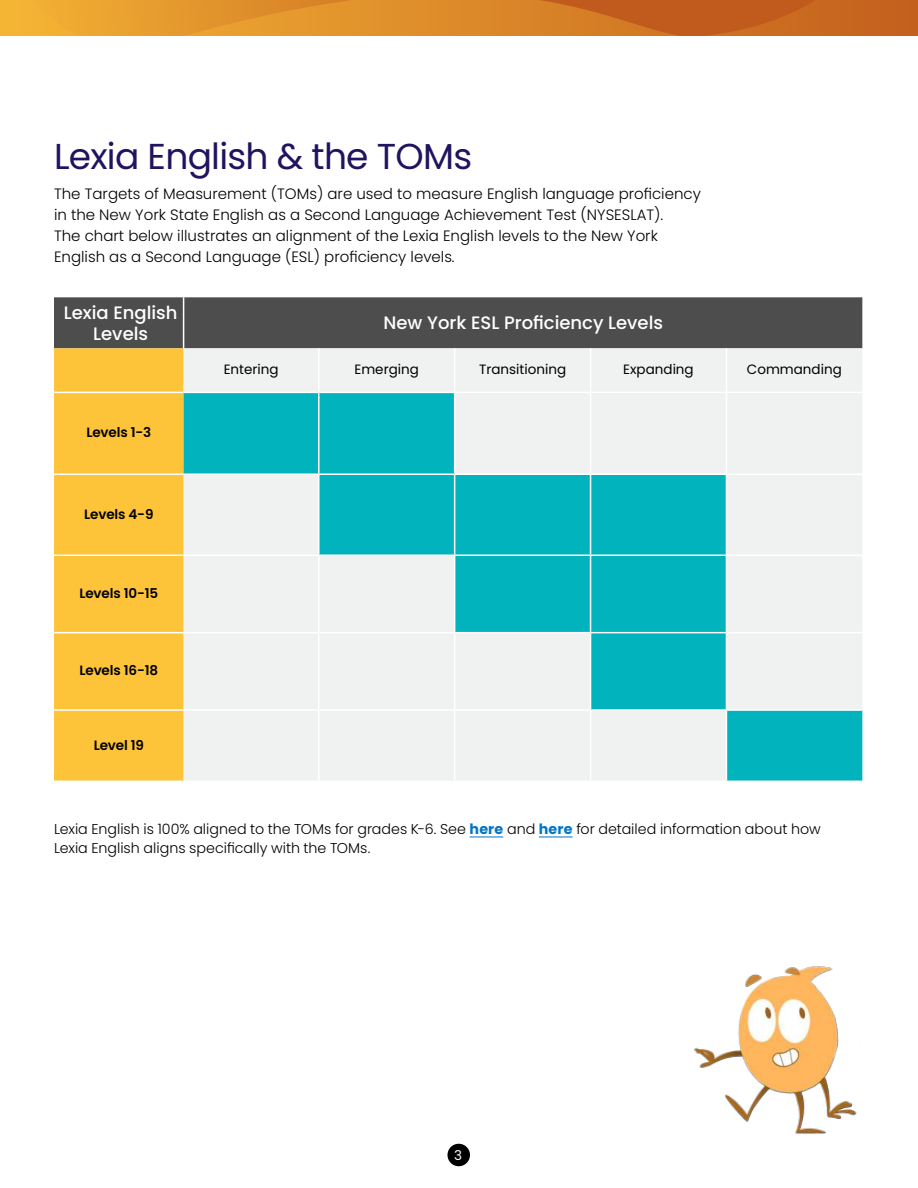
<style>
.page{position:relative;width:918px;height:1188px;background:#fff}
.page>*{position:absolute;margin:0;border:0;box-sizing:border-box;transform-origin:0 0}
.t1{font:36px "Poppins";letter-spacing:-.02em;color:#20135f}
.t2{font:500 18px/21px "Poppins";color:#fff;text-align:center}
.t3{font:300 15px/21px "Poppins";color:#000}
.t4{font:300 14.25px/19.5px "Poppins";color:#000}
.t5{font:13.5px "Poppins";color:#000}
.t6{font:600 13.5px "Poppins";letter-spacing:-.01em;color:#000}
.t7{font:13.5px "Poppins";color:#fff}
.s1{font-weight:700;color:#0075c8}
</style>
<div class="page">
<img style="left:0;top:0;width:918px;height:36px">
<img style="left:34px;top:0;width:782px;height:36px">
<div style="left:447px;top:1144px;width:23px;height:22px;background:#000;border-radius:50%"></div>
<div style="left:54px;top:297px;width:808px;height:51px;background:#4e4d4e"></div>
<div style="left:54px;top:348px;width:130px;height:433px;background:#fdc339"></div>
<div style="left:184px;top:348px;width:678px;height:43px;background:#f0f1f1"></div>
<svg style="left:184px;top:393px;width:678px;height:388px;fill:#f0f1f1"></svg>
<hr style="left:54px;top:474px;width:130px;height:1px;background:#fff">
<hr style="left:54px;top:555px;width:130px;height:1px;background:#fff">
<hr style="left:54px;top:632px;width:130px;height:1px;background:#fff">
<hr style="left:54px;top:709px;width:130px;height:2px;background:#fff">
<hr style="left:54px;top:392px;width:130px;height:1px;background:#fff">
<hr style="left:455px;top:474px;width:136px;height:1px;background:#fff">
<hr style="left:591px;top:474px;width:135px;height:1px;background:#fff">
<hr style="left:726px;top:474px;width:136px;height:1px;background:#fff">
<hr style="left:184px;top:555px;width:135px;height:1px;background:#fff">
<hr style="left:319px;top:555px;width:136px;height:1px;background:#fff">
<hr style="left:455px;top:555px;width:136px;height:1px;background:#fff">
<hr style="left:591px;top:555px;width:135px;height:1px;background:#fff">
<hr style="left:726px;top:555px;width:136px;height:1px;background:#fff">
<hr style="left:184px;top:632px;width:135px;height:1px;background:#fff">
<hr style="left:319px;top:632px;width:136px;height:1px;background:#fff">
<hr style="left:455px;top:632px;width:136px;height:1px;background:#fff">
<hr style="left:591px;top:632px;width:135px;height:1px;background:#fff">
<hr style="left:726px;top:632px;width:136px;height:1px;background:#fff">
<hr style="left:184px;top:709px;width:135px;height:2px;background:#fff">
<hr style="left:319px;top:709px;width:136px;height:2px;background:#fff">
<hr style="left:455px;top:709px;width:136px;height:2px;background:#fff">
<hr style="left:591px;top:709px;width:135px;height:2px;background:#fff">
<hr style="left:726px;top:709px;width:136px;height:2px;background:#fff">
<hr style="left:184px;top:474px;width:135px;height:1px;background:#fff">
<hr style="left:319px;top:474px;width:136px;height:1px;background:#fff">
<hr style="left:183px;top:297px;width:1px;height:51px;background:#fff">
<hr style="left:318px;top:348px;width:2px;height:44px;background:#fff">
<hr style="left:454px;top:348px;width:1px;height:44px;background:#fff">
<hr style="left:590px;top:348px;width:1px;height:44px;background:#fff">
<hr style="left:726px;top:348px;width:1px;height:44px;background:#fff">
<hr style="left:318px;top:393px;width:2px;height:81px;background:#fff">
<hr style="left:454px;top:393px;width:1px;height:81px;background:#fff">
<hr style="left:590px;top:393px;width:1px;height:81px;background:#fff">
<hr style="left:726px;top:393px;width:1px;height:81px;background:#fff">
<hr style="left:318px;top:475px;width:2px;height:80px;background:#fff">
<hr style="left:454px;top:475px;width:1px;height:80px;background:#fff">
<hr style="left:590px;top:475px;width:1px;height:80px;background:#fff">
<hr style="left:726px;top:475px;width:1px;height:80px;background:#fff">
<hr style="left:318px;top:556px;width:2px;height:76px;background:#fff">
<hr style="left:454px;top:556px;width:1px;height:76px;background:#fff">
<hr style="left:590px;top:556px;width:1px;height:76px;background:#fff">
<hr style="left:726px;top:556px;width:1px;height:76px;background:#fff">
<hr style="left:318px;top:633px;width:2px;height:76px;background:#fff">
<hr style="left:454px;top:633px;width:1px;height:76px;background:#fff">
<hr style="left:590px;top:633px;width:1px;height:76px;background:#fff">
<hr style="left:726px;top:633px;width:1px;height:76px;background:#fff">
<hr style="left:318px;top:711px;width:2px;height:70px;background:#fff">
<hr style="left:454px;top:711px;width:1px;height:70px;background:#fff">
<hr style="left:590px;top:711px;width:1px;height:70px;background:#fff">
<hr style="left:726px;top:711px;width:1px;height:70px;background:#fff">
<hr style="left:470px;top:837px;width:33px;height:1px;background:#0075c8">
<hr style="left:539px;top:837px;width:34px;height:1px;background:#0075c8">
<img style="left:694px;top:966px;width:163px;height:168px">
<h1 class="t1" style="left:54px;top:135px;width:420px">Lexia English &amp; the TOMs</h1>
<p class="t3" style="left:54px;top:183px;width:648px">The Targets of Measurement (TOMs) are used to measure English language proficiency in the New York State English as a Second Language Achievement Test (NYSESLAT).<br>The chart below illustrates an alignment of the Lexia English levels to the New York English as a Second Language (ESL) proficiency levels.</p>
<p class="t2" style="left:64px;top:304px;width:115px">Lexia English<br>Levels</p>
<p class="t2" style="left:384px;top:312px;width:281px">New York ESL Proficiency Levels</p>
<p class="t5" style="left:224px;top:362px;width:56px">Entering</p>
<p class="t5" style="left:354px;top:362px;width:66px">Emerging</p>
<p class="t5" style="left:479px;top:362px;width:89px">Transitioning</p>
<p class="t5" style="left:623px;top:362px;width:72px">Expanding</p>
<p class="t5" style="left:747px;top:362px;width:96px">Commanding</p>
<p class="t6" style="left:86px;top:425px;width:66px">Levels 1-3</p>
<p class="t6" style="left:84px;top:506px;width:71px">Levels 4-9</p>
<p class="t6" style="left:79px;top:585px;width:80px">Levels 10-15</p>
<p class="t6" style="left:79px;top:663px;width:80px">Levels 16-18</p>
<p class="t6" style="left:94px;top:737px;width:52px">Level 19</p>
<p class="t4" style="left:54px;top:819px;width:768px">Lexia English is 100% aligned to the TOMs for grades K-6. See <span class="s1">here</span> and <span class="s1">here</span> for detailed information about how<br>Lexia English aligns specifically with the TOMs.</p>
<p class="t7" style="left:454px;top:1147px;width:9px">3</p>
</div>
